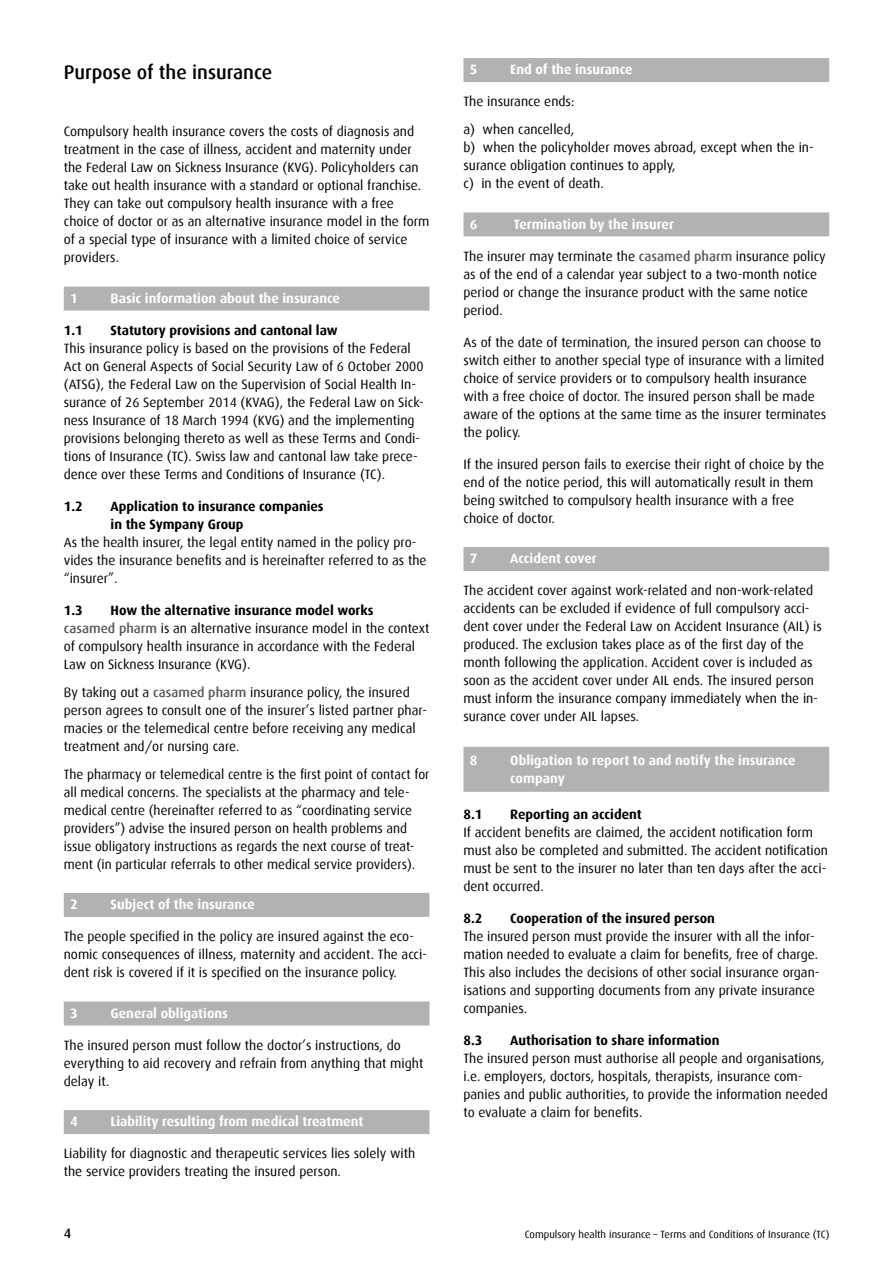
<style>
.page{position:relative;width:893px;height:1263px;background:#fff}
.page>*{position:absolute;margin:0;border:0;box-sizing:border-box;transform-origin:0 0}
.t1{font:500 19.5px "Dax";color:#000}
.t2{font:13.5px/18px "Dax";color:#000}
.t3{font:700 13.5px/18px "Dax";color:#fff}
.t4{font:700 13.5px/18px "Dax";color:#000}
.t5{font:500 13.5px "Dax";color:#000}
.t6{font:10.5px "Dax";color:#000}
.s1{font-weight:700}
.s2{font-weight:500;color:#575756}
</style>
<div class="page">
<div style="left:64px;top:287px;width:365px;height:24px;background:#b3b2b2"></div>
<div style="left:64px;top:893px;width:365px;height:24px;background:#b3b2b2"></div>
<div style="left:64px;top:1001px;width:365px;height:24px;background:#b3b2b2"></div>
<div style="left:64px;top:1110px;width:365px;height:24px;background:#b3b2b2"></div>
<div style="left:463px;top:58px;width:366px;height:24px;background:#b3b2b2"></div>
<div style="left:463px;top:212px;width:366px;height:24px;background:#b3b2b2"></div>
<div style="left:463px;top:547px;width:366px;height:24px;background:#b3b2b2"></div>
<div style="left:463px;top:747px;width:366px;height:45px;background:#b3b2b2"></div>
<h1 class="t1" style="left:64px;top:61px;width:210px">Purpose of the insurance</h1>
<p class="t2" style="left:64px;top:123px;width:367px">Compulsory health insurance covers the costs of diagnosis and treatment in the case of illness, accident and maternity under the Federal Law on Sickness Insurance (KVG). Policyholders can take out health insurance with a standard or optional franchise.<br>They can take out compulsory health insurance with a free choice of doctor or as an alternative insurance model in the form of a special type of insurance with a limited choice of service providers.</p>
<p class="t3" style="left:70px;top:289px;width:9px">1</p>
<p class="t3" style="left:111px;top:289px;width:231px">Basic information about the insurance</p>
<p class="t4" style="left:64px;top:321px;width:21px">1.1</p>
<p class="t4" style="left:111px;top:321px;width:229px">Statutory provisions and cantonal law</p>
<p class="t2" style="left:64px;top:339px;width:362px">This insurance policy is based on the provisions of the Federal Act on General Aspects of Social Security Law of 6 October 2000 (ATSG), the Federal Law on the Supervision of Social Health In&shy;surance of 26 September 2014 (KVAG), the Federal Law on Sick&shy;ness Insurance of 18 March 1994 (KVG) and the implementing provisions belonging thereto as well as these Terms and Condi&shy;tions of Insurance (TC). Swiss law and cantonal law take prece&shy;dence over these Terms and Conditions of Insurance (TC).</p>
<p class="t4" style="left:64px;top:497px;width:21px">1.2</p>
<p class="t4" style="left:111px;top:497px;width:215px">Application to insurance companies in the Sympany Group</p>
<p class="t2" style="left:64px;top:533px;width:364px">As the health insurer, the legal entity named in the policy pro&shy;vides the insurance benefits and is hereinafter referred to as the “insurer”.</p>
<p class="t4" style="left:64px;top:601px;width:21px">1.3</p>
<p class="t2" style="left:64px;top:601px;width:367px;text-indent:47px"><span class="s1">How the alternative insurance model works<br></span><span class="s2">casamed pharm</span> is an alternative insurance model in the context of compulsory health insurance in accordance with the Federal Law on Sickness Insurance (KVG).</p>
<p class="t2" style="left:64px;top:683px;width:365px">By taking out a <span class="s2">casamed pharm</span> insurance policy, the insured person agrees to consult one of the insurer’s listed partner phar&shy;macies or the telemedical centre before receiving any medical treatment and/or nursing care.</p>
<p class="t2" style="left:64px;top:765px;width:367px">The pharmacy or telemedical centre is the first point of contact for all medical concerns. The specialists at the pharmacy and tele&shy;medical centre (hereinafter referred to as “coordinating service providers”) advise the insured person on health problems and issue obligatory instructions as regards the next course of treat&shy;ment (in particular referrals to other medical service providers).</p>
<p class="t3" style="left:70px;top:896px;width:9px">2</p>
<p class="t3" style="left:111px;top:896px;width:146px">Subject of the insurance</p>
<p class="t2" style="left:64px;top:928px;width:365px">The people specified in the policy are insured against the eco&shy;nomic consequences of illness, maternity and accident. The acci&shy;dent risk is covered if it is specified on the insurance policy.</p>
<p class="t3" style="left:70px;top:1004px;width:9px">3</p>
<p class="t3" style="left:111px;top:1004px;width:119px">General obligations</p>
<p class="t2" style="left:64px;top:1036px;width:361px">The insured person must follow the doctor’s instructions, do everything to aid recovery and refrain from anything that might delay it.</p>
<p class="t3" style="left:70px;top:1113px;width:9px">4</p>
<p class="t3" style="left:111px;top:1113px;width:254px">Liability resulting from medical treatment</p>
<p class="t2" style="left:64px;top:1145px;width:353px">Liability for diagnostic and therapeutic services lies solely with the service providers treating the insured person.</p>
<p class="t3" style="left:470px;top:61px;width:9px">5</p>
<p class="t3" style="left:510px;top:61px;width:124px">End of the insurance</p>
<p class="t2" style="left:463px;top:88px;width:113px;line-height:27.8px">The insurance ends: a) when cancelled,</p>
<p class="t2" style="left:463px;top:139px;width:352px">b) when the policyholder moves abroad, except when the in&shy;surance obligation continues to apply,<br>c) in the event of death.</p>
<p class="t3" style="left:470px;top:215px;width:9px">6</p>
<p class="t3" style="left:514px;top:215px;width:161px">Termination by the insurer</p>
<p class="t2" style="left:463px;top:247px;width:364px">The insurer may terminate the <span class="s2">casamed pharm</span> insurance policy as of the end of a calendar year subject to a two-month notice period or change the insurance product with the same notice period.</p>
<p class="t2" style="left:463px;top:333px;width:364px">As of the date of termination, the insured person can choose to switch either to another special type of insurance with a limited choice of service providers or to compulsory health insurance with a free choice of doctor. The insured person shall be made aware of the options at the same time as the insurer terminates the policy.</p>
<p class="t2" style="left:463px;top:455px;width:362px">If the insured person fails to exercise their right of choice by the end of the notice period, this will automatically result in them being switched to compulsory health insurance with a free choice of doctor.</p>
<p class="t3" style="left:470px;top:550px;width:9px">7</p>
<p class="t3" style="left:510px;top:550px;width:88px">Accident cover</p>
<p class="t2" style="left:463px;top:582px;width:360px">The accident cover against work-related and non-work-related accidents can be excluded if evidence of full compulsory acci&shy;dent cover under the Federal Law on Accident Insurance (AIL) is produced. The exclusion takes place as of the first day of the month following the application. Accident cover is included as soon as the accident cover under AIL ends. The insured person must inform the insurance company immediately when the in&shy;surance cover under AIL lapses.</p>
<p class="t3" style="left:470px;top:751px;width:9px">8</p>
<p class="t3" style="left:510px;top:751px;width:287px">Obligation to report to and notify the insurance company</p>
<p class="t4" style="left:463px;top:806px;width:21px">8.1</p>
<p class="t4" style="left:510px;top:806px;width:133px">Reporting an accident</p>
<p class="t2" style="left:463px;top:824px;width:366px">If accident benefits are claimed, the accident notification form must also be completed and submitted. The accident notification must be sent to the insurer no later than ten days after the acci&shy;dent occurred.</p>
<p class="t4" style="left:463px;top:910px;width:21px">8.2</p>
<p class="t4" style="left:510px;top:910px;width:206px">Cooperation of the insured person</p>
<p class="t2" style="left:463px;top:928px;width:356px">The insured person must provide the insurer with all the infor&shy;mation needed to evaluate a claim for benefits, free of charge.<br>This also includes the decisions of other social insurance organ&shy;isations and supporting documents from any private insurance companies.</p>
<p class="t4" style="left:463px;top:1032px;width:21px">8.3</p>
<p class="t4" style="left:510px;top:1032px;width:211px">Authorisation to share information</p>
<p class="t2" style="left:463px;top:1050px;width:366px">The insured person must authorise all people and organisations, i.e. employers, doctors, hospitals, therapists, insurance com&shy;panies and public authorities, to provide the information needed to evaluate a claim for benefits.</p>
<p class="t5" style="left:64px;top:1225px;width:9px">4</p>
<p class="t6" style="left:525px;top:1228px;width:306px">Compulsory health insurance – Terms and Conditions of Insurance (TC)</p>
</div>
